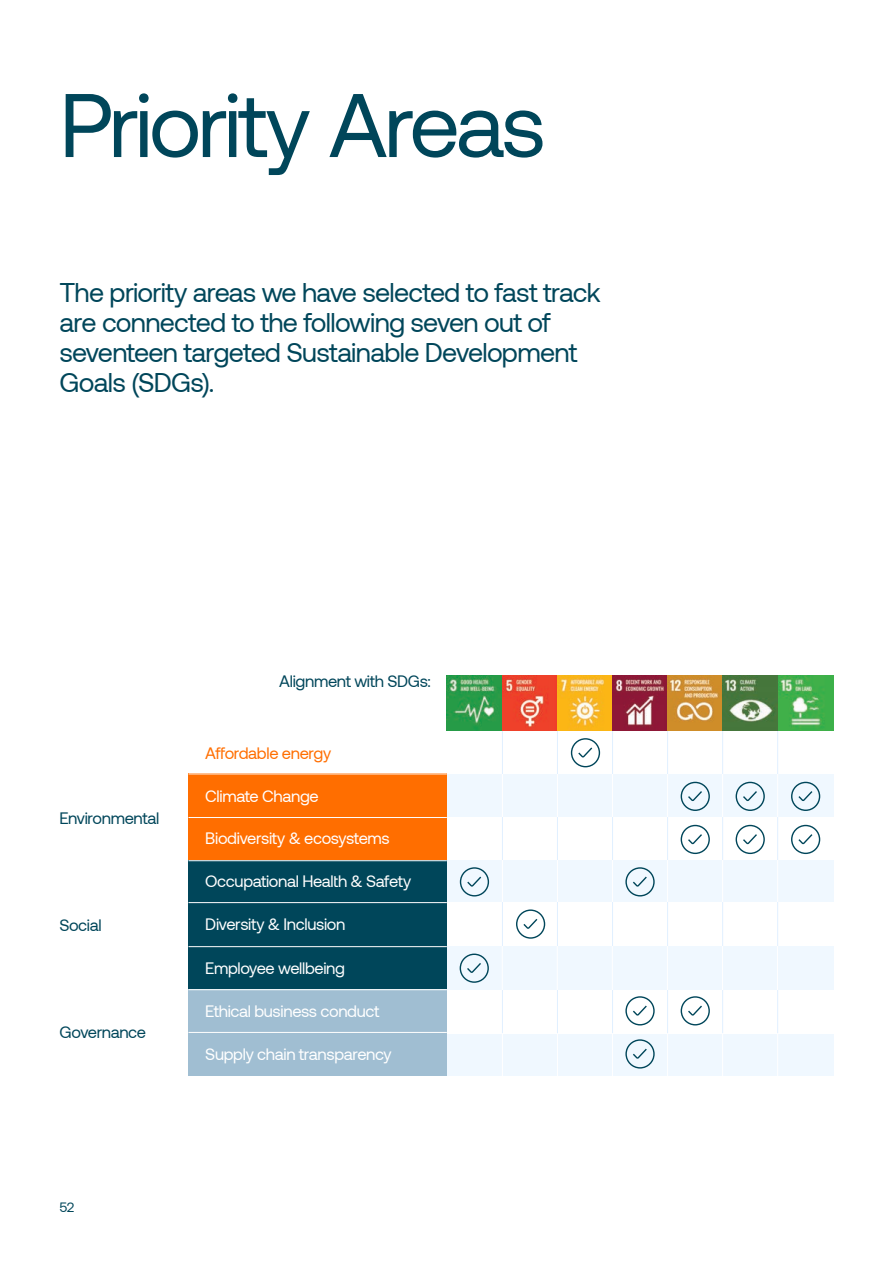
<style>
.page{position:relative;width:893px;height:1263px;background:#fff}
.page>*{position:absolute;margin:0;border:0;box-sizing:border-box;transform-origin:0 0}
.TITEL_L{font:90px "Aeonik";letter-spacing:-.04em;color:#00465a}
.INLEIDING_M{font:27px/30px "Aeonik";letter-spacing:-.025em;color:#00465a}
.BROODTEKST{font:16.5px "Aeonik";letter-spacing:-.02em;color:#fff}
.BROODTEKST-2{font:16.5px "Aeonik";letter-spacing:-.02em;color:#00465a}
.BROODTEKST-3{font:16.5px "Aeonik";letter-spacing:-.02em;color:#ff6e00}
.t1{font:13.5px "Aeonik";color:#00465a}
</style>
<div class="page">
<hr style="left:502px;top:731px;width:1px;height:43px;background:#e1f0ff">
<hr style="left:557px;top:731px;width:1px;height:43px;background:#e1f0ff">
<hr style="left:612px;top:731px;width:1px;height:43px;background:#e1f0ff">
<hr style="left:667px;top:731px;width:1px;height:43px;background:#e1f0ff">
<hr style="left:722px;top:731px;width:1px;height:43px;background:#e1f0ff">
<hr style="left:777px;top:731px;width:1px;height:43px;background:#e1f0ff">
<svg style="left:571px;top:738px;width:29px;height:29px"></svg>
<div style="left:189px;top:774px;width:258px;height:43px;background:#ff6e00"></div>
<div style="left:447px;top:774px;width:386px;height:43px;background:#f0f8ff"></div>
<hr style="left:502px;top:774px;width:1px;height:43px;background:#fff">
<hr style="left:557px;top:774px;width:1px;height:43px;background:#fff">
<hr style="left:612px;top:774px;width:1px;height:43px;background:#fff">
<hr style="left:667px;top:774px;width:1px;height:43px;background:#fff">
<hr style="left:722px;top:774px;width:1px;height:43px;background:#fff">
<hr style="left:777px;top:774px;width:1px;height:43px;background:#fff">
<div style="left:189px;top:817px;width:258px;height:43px;background:#ff6e00"></div>
<hr style="left:502px;top:818px;width:1px;height:43px;background:#e1f0ff">
<hr style="left:557px;top:818px;width:1px;height:43px;background:#e1f0ff">
<hr style="left:612px;top:818px;width:1px;height:43px;background:#e1f0ff">
<hr style="left:667px;top:818px;width:1px;height:43px;background:#e1f0ff">
<hr style="left:722px;top:818px;width:1px;height:43px;background:#e1f0ff">
<hr style="left:777px;top:818px;width:1px;height:43px;background:#e1f0ff">
<div style="left:189px;top:860px;width:258px;height:44px;background:#00465a"></div>
<div style="left:447px;top:860px;width:386px;height:43px;background:#f0f8ff"></div>
<hr style="left:502px;top:860px;width:1px;height:43px;background:#fff">
<hr style="left:557px;top:860px;width:1px;height:43px;background:#fff">
<hr style="left:612px;top:860px;width:1px;height:43px;background:#fff">
<hr style="left:667px;top:860px;width:1px;height:43px;background:#fff">
<hr style="left:722px;top:860px;width:1px;height:43px;background:#fff">
<hr style="left:777px;top:860px;width:1px;height:43px;background:#fff">
<div style="left:189px;top:903px;width:258px;height:44px;background:#00465a"></div>
<div style="left:447px;top:902px;width:386px;height:44px;background:#fff"></div>
<hr style="left:502px;top:902px;width:1px;height:44px;background:#e1f0ff">
<hr style="left:557px;top:902px;width:1px;height:44px;background:#e1f0ff">
<hr style="left:612px;top:902px;width:1px;height:44px;background:#e1f0ff">
<hr style="left:667px;top:902px;width:1px;height:44px;background:#e1f0ff">
<hr style="left:722px;top:902px;width:1px;height:44px;background:#e1f0ff">
<hr style="left:777px;top:902px;width:1px;height:44px;background:#e1f0ff">
<div style="left:189px;top:946px;width:258px;height:43px;background:#00465a"></div>
<div style="left:447px;top:947px;width:386px;height:43px;background:#f0f8ff"></div>
<hr style="left:502px;top:947px;width:1px;height:43px;background:#fff">
<hr style="left:557px;top:947px;width:1px;height:43px;background:#fff">
<hr style="left:612px;top:947px;width:1px;height:43px;background:#fff">
<hr style="left:667px;top:947px;width:1px;height:43px;background:#fff">
<hr style="left:722px;top:947px;width:1px;height:43px;background:#fff">
<hr style="left:777px;top:947px;width:1px;height:43px;background:#fff">
<div style="left:189px;top:989px;width:258px;height:43px;background:#a0bed2"></div>
<div style="left:447px;top:1032px;width:386px;height:43px;background:#f0f8ff"></div>
<hr style="left:502px;top:1032px;width:1px;height:43px;background:#fff">
<hr style="left:557px;top:1032px;width:1px;height:43px;background:#fff">
<hr style="left:612px;top:1032px;width:1px;height:43px;background:#fff">
<hr style="left:667px;top:1032px;width:1px;height:43px;background:#fff">
<hr style="left:722px;top:1032px;width:1px;height:43px;background:#fff">
<hr style="left:777px;top:1032px;width:1px;height:43px;background:#fff">
<div style="left:189px;top:1032px;width:258px;height:43px;background:#a0bed2"></div>
<div style="left:447px;top:990px;width:386px;height:43px;background:#fff"></div>
<hr style="left:502px;top:990px;width:1px;height:43px;background:#e1f0ff">
<hr style="left:557px;top:990px;width:1px;height:43px;background:#e1f0ff">
<hr style="left:612px;top:990px;width:1px;height:43px;background:#e1f0ff">
<hr style="left:667px;top:990px;width:1px;height:43px;background:#e1f0ff">
<hr style="left:722px;top:990px;width:1px;height:43px;background:#e1f0ff">
<hr style="left:777px;top:990px;width:1px;height:43px;background:#e1f0ff">
<img style="left:447px;top:676px;width:386px;height:55px">
<hr style="left:189px;top:817px;width:258px;height:1px;background:#fff">
<hr style="left:189px;top:860px;width:258px;height:1px;background:#fff">
<hr style="left:189px;top:946px;width:258px;height:1px;background:#fff">
<hr style="left:189px;top:902px;width:258px;height:1px;background:#fff">
<hr style="left:189px;top:989px;width:258px;height:1px;background:#fff">
<hr style="left:189px;top:1032px;width:258px;height:1px;background:#fff">
<svg style="left:460px;top:867px;width:29px;height:29px"></svg>
<svg style="left:460px;top:953px;width:29px;height:30px"></svg>
<svg style="left:625px;top:996px;width:30px;height:29px"></svg>
<svg style="left:681px;top:996px;width:29px;height:29px"></svg>
<svg style="left:625px;top:1039px;width:30px;height:29px"></svg>
<svg style="left:625px;top:867px;width:30px;height:29px"></svg>
<svg style="left:516px;top:909px;width:29px;height:30px"></svg>
<svg style="left:681px;top:782px;width:29px;height:29px"></svg>
<svg style="left:681px;top:825px;width:29px;height:29px"></svg>
<svg style="left:736px;top:782px;width:29px;height:29px"></svg>
<svg style="left:736px;top:825px;width:29px;height:29px"></svg>
<svg style="left:791px;top:782px;width:29px;height:29px"></svg>
<svg style="left:791px;top:825px;width:29px;height:29px"></svg>
<p class="TITEL_L" style="left:60px;top:76px;width:488px">Priority Areas</p>
<p class="INLEIDING_M" style="left:60px;top:277px;width:543px">The priority areas we have selected to fast track are connected to the following seven out of seventeen targeted Sustainable Development Goals (SDGs).</p>
<p class="BROODTEKST-2" style="left:279px;top:672px;width:153px">Alignment with SDGs:</p>
<p class="BROODTEKST-2" style="left:60px;top:809px;width:101px">Environmental</p>
<p class="BROODTEKST-2" style="left:60px;top:916px;width:44px">Social</p>
<p class="BROODTEKST-2" style="left:60px;top:1023px;width:88px">Governance</p>
<p class="BROODTEKST-3" style="left:205px;top:744px;width:127px">Affordable energy</p>
<p class="BROODTEKST" style="left:205px;top:787px;width:115px">Climate Change</p>
<p class="BROODTEKST" style="left:205px;top:829px;width:186px">Biodiversity &amp; ecosystems</p>
<p class="BROODTEKST" style="left:205px;top:872px;width:207px">Occupational Health &amp; Safety</p>
<p class="BROODTEKST" style="left:205px;top:915px;width:142px">Diversity &amp; Inclusion</p>
<p class="BROODTEKST" style="left:205px;top:959px;width:141px">Employee wellbeing</p>
<p class="BROODTEKST" style="left:205px;top:1002px;width:176px">Ethical business conduct</p>
<p class="BROODTEKST" style="left:205px;top:1045px;width:188px">Supply chain transparency</p>
<p class="t1" style="left:60px;top:1200px;width:16px">52</p>
</div>
